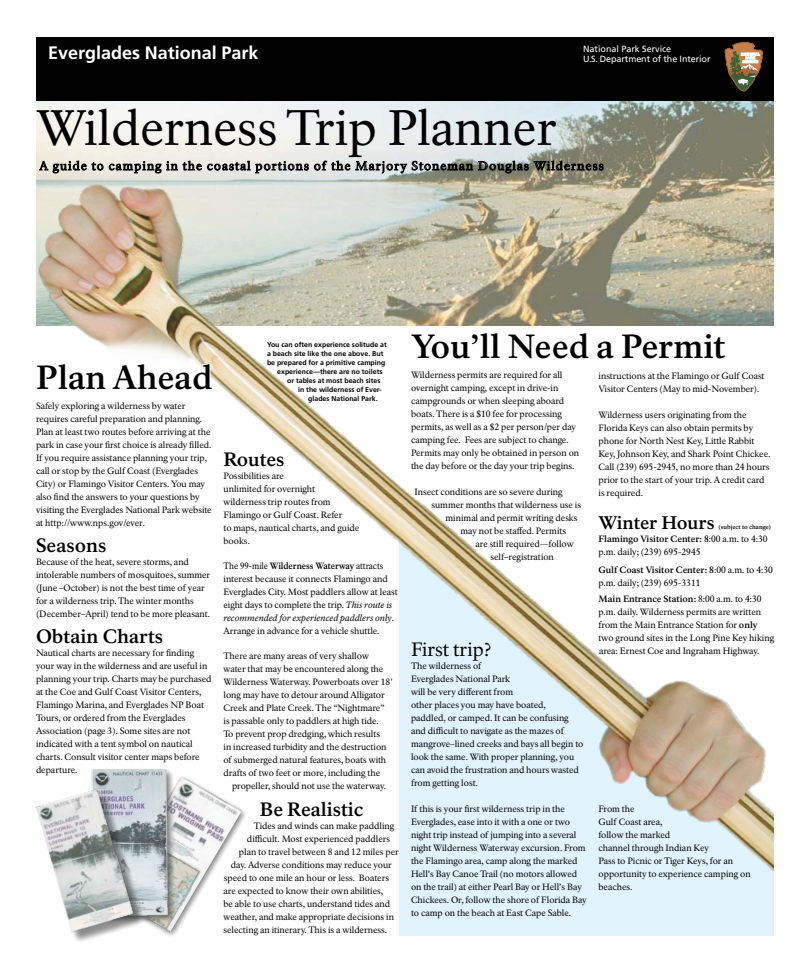
<style>
.page{position:relative;width:810px;height:972px;background:#fff}
.page>*{position:absolute;margin:0;border:0;box-sizing:border-box;transform-origin:0 0}
.t1{font:49px "NPS Rawlinson OT";color:#000}
.t2{font:700 33px "NPS Rawlinson OT";color:#000}
.t3{font:700 19px "NPS Rawlinson OT";color:#000}
.t4{font:19px "NPS Rawlinson OT";color:#000}
.t5{font:700 18px "Frutiger LT Std";color:#fff}
.t6{font:700 18px "NPS Rawlinson OT";letter-spacing:-.01em;color:#000}
.t7{font:9px/13px "NPS Rawlinson OT";letter-spacing:-.005em;color:#000}
.t8{font:9px/13px "NPS Rawlinson OT";letter-spacing:-.005em;color:#000;scale:.93 1}
.t9{font:9px/10px "Frutiger LT Std";letter-spacing:-.01em;color:#fff}
.t10{font:700 7px "Frutiger LT Std";color:#000}
.t11{font:700 6px "NPS Rawlinson OT";color:#000}
.s1{font-weight:700}
.s2{font-style:italic}
</style>
<div class="page">
<img style="left:153px;top:926px;width:28px;height:9px">
<img style="left:69px;top:926px;width:64px;height:13px">
<div style="left:399px;top:926px;width:375px;height:10px;background:#e1f3fd"></div>
<img style="left:36px;top:101px;width:738px;height:71px">
<img style="left:35px;top:172px;width:739px;height:754px">
<div style="left:36px;top:37px;width:738px;height:64px;background:#000"></div>
<svg style="left:725px;top:41px;width:38px;height:50px"></svg>
<svg style="left:38px;top:128px;width:566px;height:75px;background:#ccccc4"></svg>
<svg style="left:111px;top:362px;width:103px;height:30px"></svg>
<h3 class="t5" style="left:48px;top:42px;width:212px">Everglades National Park</h3>
<p class="t9" style="left:583px;top:44px;width:129px">National Park Service<br>U.S. Department of the Interior</p>
<h1 class="t1" style="left:36px;top:99px;width:522px">Wilderness Trip Planner</h1>
<h2 class="t2" style="left:36px;top:358px;width:178px">Plan Ahead</h2>
<p class="t7" style="left:36px;top:400px;width:177px">Safely exploring a wilderness by water requires careful preparation and planning.<br>Plan at least two routes before arriving at the park in case your first choice is already filled.<br>If you require assistance planning your trip, call or stop by the Gulf Coast (Everglades City) or Flamingo Visitor Centers. You may also find the answers to your questions by visiting the Everglades National Park website at http://www.nps.gov/ever.</p>
<h3 class="t3" style="left:36px;top:534px;width:72px">Seasons</h3>
<p class="t7" style="left:36px;top:556px;width:176px">Because of the heat, severe storms, and intolerable numbers of mosquitoes, summer (June –October) is not the best time of year for a wilderness trip. The winter months (December–April) tend to be more pleasant.</p>
<h3 class="t3" style="left:36px;top:625px;width:129px">Obtain Charts</h3>
<p class="t7" style="left:36px;top:647px;width:177px">Nautical charts are necessary for finding your way in the wilderness and are useful in planning your trip. Charts may be purchased at the Coe and Gulf Coast Visitor Centers, Flamingo Marina, and Everglades NP Boat Tours, or ordered from the Everglades Association (page 3). Some sites are not indicated with a tent symbol on nautical charts. Consult visitor center maps before departure.</p>
<p class="t10" style="left:267px;top:341px;width:121px">You can often experience solitude at</p>
<p class="t10" style="left:267px;top:350px;width:118px">a beach site like the one above. But</p>
<p class="t10" style="left:267px;top:359px;width:120px">be prepared for a primitive camping</p>
<p class="t10" style="left:277px;top:368px;width:107px">experience—there are no toilets</p>
<p class="t10" style="left:287px;top:377px;width:95px">or tables at most beach sites</p>
<p class="t10" style="left:298px;top:386px;width:85px">in the wilderness of Ever-</p>
<p class="t10" style="left:308px;top:395px;width:71px">glades National Park.</p>
<h3 class="t3" style="left:224px;top:447px;width:63px">Routes</h3>
<p class="t7" style="left:224px;top:469px;width:137px">Possibilities are<br>unlimited for overnight wilderness trip routes from<br>Flamingo or Gulf Coast. Refer<br>to maps, nautical charts, and guide books.</p>
<p class="t8" style="left:224px;top:559px;width:189px">The 99-mile <span class="s1">Wilderness Waterway</span> attracts interest because it connects Flamingo and Everglades City. Most paddlers allow at least eight days to complete the trip. <span class="s2">This route is recommended for experienced paddlers only</span>.<br>Arrange in advance for a vehicle shuttle.</p>
<p class="t7" style="left:224px;top:649px;width:171px">There are many areas of very shallow water that may be encountered along the Wilderness Waterway. Powerboats over 18' long may have to detour around Alligator Creek and Plate Creek. The “Nightmare” is passable only to paddlers at high tide.<br>To prevent prop dredging, which results<br>in increased turbidity and the destruction of submerged natural features, boats with drafts of two feet or more, including the</p>
<p class="t7" style="left:232px;top:779px;width:155px">propeller, should not use the waterway.</p>
<h3 class="t3" style="left:260px;top:797px;width:105px">Be Realistic</h3>
<p class="t7" style="left:254px;top:819px;width:142px">Tides and winds can make paddling</p>
<p class="t7" style="left:247px;top:832px;width:145px">difficult. Most experienced paddlers</p>
<p class="t7" style="left:239px;top:845px;width:161px">plan to travel between 8 and 12 miles per</p>
<p class="t7" style="left:231px;top:858px;width:162px">day. Adverse conditions may reduce your</p>
<p class="t7" style="left:224px;top:871px;width:167px">speed to one mile an hour or less. Boaters</p>
<p class="t7" style="left:223px;top:884px;width:161px">are expected to know their own abilities,</p>
<p class="t7" style="left:223px;top:897px;width:168px">be able to use charts, understand tides and</p>
<p class="t7" style="left:223px;top:910px;width:172px">weather, and make appropriate decisions in</p>
<p class="t7" style="left:223px;top:923px;width:165px">selecting an itinerary. This is a wilderness.</p>
<h2 class="t2" style="left:411px;top:326px;width:316px">You’ll Need a Permit</h2>
<p class="t7" style="left:411px;top:368px;width:170px">Wilderness permits are required for all overnight camping, except in drive-in campgrounds or when sleeping aboard boats. There is a $10 fee for processing permits, as well as a $2 per person/per day camping fee. Fees are subject to change.<br>Permits may only be obtained in person on the day before or the day your trip begins.</p>
<p class="t7" style="left:414px;top:485px;width:150px">Insect conditions are so severe during</p>
<p class="t7" style="left:432px;top:498px;width:151px">summer months that wilderness use is</p>
<p class="t7" style="left:446px;top:511px;width:134px">minimal and permit writing desks</p>
<p class="t7" style="left:460px;top:524px;width:107px">may not be staffed. Permits</p>
<p class="t7" style="left:476px;top:537px;width:100px">are still required—follow</p>
<p class="t7" style="left:490px;top:550px;width:65px">self–registration</p>
<p class="t7" style="left:598px;top:369px;width:168px">instructions at the Flamingo or Gulf Coast<br>Visitor Centers (May to mid-November).</p>
<p class="t7" style="left:598px;top:408px;width:173px">Wilderness users originating from the Florida Keys can also obtain permits by phone for North Nest Key, Little Rabbit Key, Johnson Key, and Shark Point Chickee.<br>Call (239) 695-2945, no more than 24 hours prior to the start of your trip. A credit card is required.</p>
<h3 class="t6" style="left:598px;top:512px;width:118px">Winter Hours</h3>
<p class="t11" style="left:719px;top:523px;width:54px">(subject to change)</p>
<p class="t7" style="left:598px;top:532px;width:171px"><span class="s1">Flamingo Visitor Center: 8</span>:00 a.m. to 4:30 p.m. daily; (239) 695-2945</p>
<p class="t7" style="left:598px;top:563px;width:176px"><span class="s1">Gulf Coast Visitor Center: 8</span>:00 a.m. to 4:30 p.m. daily; (239) 695-3311</p>
<p class="t7" style="left:598px;top:592px;width:177px"><span class="s1">Main Entrance Station:</span> 8:00 a.m. to 4:30 p.m. daily. Wilderness permits are written from the Main Entrance Station for <span class="s1">only </span>two ground sites in the Long Pine Key hiking area: Ernest Coe and Ingraham Highway.</p>
<h3 class="t4" style="left:411px;top:638px;width:82px">First trip?</h3>
<p class="t7" style="left:411px;top:660px;width:174px">The wilderness of<br>Everglades National Park<br>will be very different from<br>other places you may have boated,<br>paddled, or camped. It can be confusing and difficult to navigate as the mazes of mangrove–lined creeks and bays all begin to look the same. With proper planning, you can avoid the frustration and hours wasted from getting lost.</p>
<p class="t7" style="left:411px;top:803px;width:177px">If this is your first wilderness trip in the Everglades, ease into it with a one or two night trip instead of jumping into a several night Wilderness Waterway excursion. From the Flamingo area, camp along the marked Hell’s Bay Canoe Trail (no motors allowed on the trail) at either Pearl Bay or Hell’s Bay Chickees. Or, follow the shore of Florida Bay to camp on the beach at East Cape Sable.</p>
<p class="t7" style="left:598px;top:803px;width:154px">From the<br>Gulf Coast area,<br>follow the marked<br>channel through Indian Key<br>Pass to Picnic or Tiger Keys, for an opportunity to experience camping on beaches.</p>
</div>
